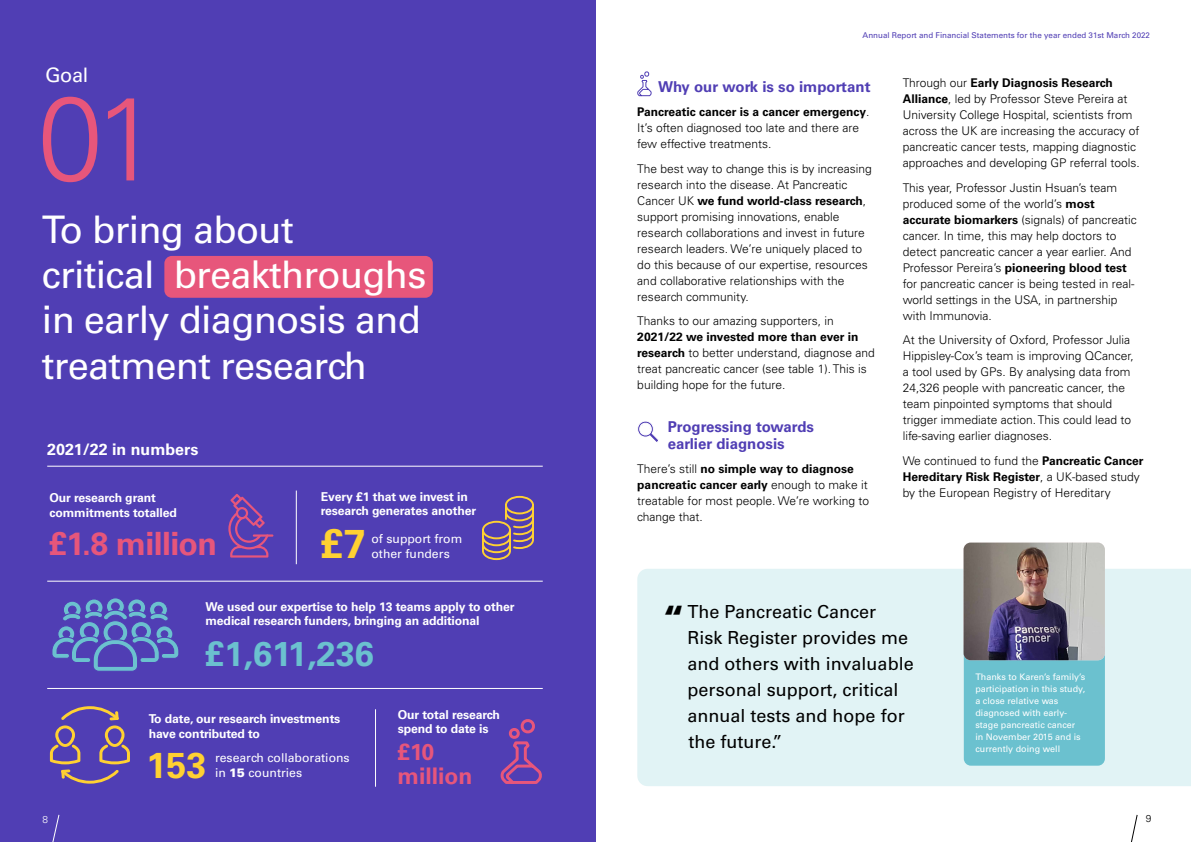
<style>
.page{position:relative;width:1191px;height:842px;background:#fff}
.page>*{position:absolute;margin:0;border:0;box-sizing:border-box;transform-origin:0 0}
.t1{font:300 118.4px "Univers LT Std";color:#e7567b}
.t2{font:700 40.3px "Univers LT Std";color:#ffd132}
.t3{font:38px/45.3px "Univers LT Std";letter-spacing:-.02em;color:#fff}
.t4{font:700 35.9px "Univers LT Std";color:#ffd132}
.t5{font:700 34.3px "Univers LT Std";color:#6bc1cf}
.t6{font:700 32px "Univers LT Std";letter-spacing:-.02em;color:#e7567b}
.t7{font:700 22.8px/24px "Univers LT Std";color:#e7567b}
.t8{font:20px "Univers LT Std";color:#fff}
.t9{font:18px/26px "Univers LT Std";color:#000}
.t10{font:700 16px "Univers LT Std";color:#fff}
.t11{font:700 15px/17px "Univers LT Std";color:#503eb4}
.t12{font:700 12.2px/14.3px "Univers LT Std";letter-spacing:-.01em;color:#fff}
.t13{font:12.2px/15.3px "Univers LT Std";color:#fff}
.t14{font:300 12px/16px "Univers LT Std";color:#000}
.t15{font:300 10px "Univers LT Std";color:#000}
.t16{font:300 10px "Univers LT Std";color:#fff}
.t17{font:9px/12px "Univers LT Std";color:#fff}
.t18{font:8px "Univers LT Std";color:#503eb4}
.s1{font-weight:900}
.s2{font-weight:700}
.s3{font-weight:900;font-size:33.6px}
</style>
<div class="page">
<svg style="left:1131px;top:815px;width:6px;height:27px"></svg>
<div style="left:0;top:0;width:595px;height:842px;background:#503eb4"></div>
<div style="left:164px;top:256px;width:269px;height:42px;background:#e7567b;border-radius:8px"></div>
<hr style="left:253px;top:534px;width:20px;height:3px;background:#e7567b">
<svg style="left:228px;top:494px;width:40px;height:64px"></svg>
<svg style="left:482px;top:495px;width:52px;height:66px"></svg>
<svg style="left:52px;top:598px;width:127px;height:73px"></svg>
<svg style="left:50px;top:706px;width:80px;height:78px"></svg>
<svg style="left:500px;top:719px;width:41px;height:65px"></svg>
<hr style="left:296px;top:490px;width:1px;height:74px;background:#fff">
<hr style="left:375px;top:709px;width:1px;height:78px;background:#fff">
<hr style="left:47px;top:581px;width:496px;height:1px;background:#fff">
<hr style="left:47px;top:688px;width:496px;height:1px;background:#fff">
<hr style="left:47px;top:466px;width:496px;height:1px;background:#fff">
<svg style="left:52px;top:814px;width:7px;height:28px"></svg>
<svg style="left:637px;top:71px;width:14px;height:26px"></svg>
<svg style="left:637px;top:421px;width:21px;height:21px"></svg>
<div style="left:637px;top:569px;width:554px;height:217px;background:#e1f3f5"></div>
<div style="left:963px;top:639px;width:142px;height:127px;background:#6bc1cf;border-radius:7px"></div>
<img style="left:963px;top:543px;width:142px;height:117px">
<h3 class="t8" style="left:45px;top:63px;width:45px">Goal</h3>
<h1 class="t1" style="left:37px;top:67px;width:124px">01</h1>
<h3 class="t3" style="left:42px;top:207px;width:386px">To bring about<br>critical breakthroughs in early diagnosis and treatment research</h3>
<h3 class="t10" style="left:47px;top:440px;width:153px">2021/22 in numbers</h3>
<p class="t12" style="left:50px;top:491px;width:129px">Our research grant commitments totalled</p>
<h3 class="t6" style="left:49px;top:525px;width:169px">£1.8 million</h3>
<p class="t12" style="left:321px;top:489px;width:157px">Every £1 that we invest in research generates another</p>
<h2 class="t2" style="left:321px;top:520px;width:46px">£7</h2>
<p class="t13" style="left:371px;top:531px;width:92px">of support from other funders</p>
<p class="t12" style="left:205px;top:599px;width:311px">We used our expertise to help 13 teams apply to other medical research funders, bringing an additional</p>
<h3 class="t5" style="left:205px;top:634px;width:170px">£1,611,236</h3>
<p class="t16" style="left:43px;top:813px;width:7px">8</p>
<p class="t12" style="left:149px;top:711px;width:193px;line-height:15.3px">To date, our research investments have contributed to</p>
<h3 class="t4" style="left:146px;top:744px;width:61px">153</h3>
<p class="t13" style="left:215px;top:750px;width:136px">research collaborations in <span class="s1">15</span> countries</p>
<p class="t12" style="left:398px;top:707px;width:104px">Our total research spend to date is</p>
<h3 class="t7" style="left:397px;top:740px;width:76px">£10 million</h3>
<p class="t18" style="left:862px;top:31px;width:289px">Annual Report and Financial Statements for the year ended 31st March 2022</p>
<p class="t11" style="left:658px;top:78px;width:214px">Why our work is so important</p>
<p class="t14" style="left:637px;top:104px;width:234px"><span class="s2">Pancreatic cancer is a cancer emergency</span>.<br>It’s often diagnosed too late and there are few effective treatments.</p>
<p class="t14" style="left:637px;top:161px;width:236px">The best way to change this is by increasing research into the disease. At Pancreatic Cancer UK <span class="s2">we fund world-class research</span>, support promising innovations, enable research collaborations and invest in future research leaders. We’re uniquely placed to do this because of our expertise, resources and collaborative relationships with the research community.</p>
<p class="t14" style="left:637px;top:313px;width:198px">Thanks to our amazing supporters, in</p>
<p class="t14" style="left:637px;top:329px;width:239px"><span class="s2">2021/22 we invested more than ever in research</span> to better understand, diagnose and treat pancreatic cancer (see table 1). This is building hope for the future.</p>
<p class="t11" style="left:668px;top:418px;width:148px">Progressing towards earlier diagnosis</p>
<p class="t14" style="left:637px;top:461px;width:233px">There’s still <span class="s2">no simple way to diagnose pancreatic cancer early</span> enough to make it treatable for most people. We’re working to change that.</p>
<p class="t14" style="left:902px;top:75px;width:239px">Through our <span class="s2">Early Diagnosis Research Alliance</span>, led by Professor Steve Pereira at University College Hospital, scientists from across the UK are increasing the accuracy of pancreatic cancer tests, mapping diagnostic approaches and developing GP referral tools.</p>
<p class="t14" style="left:902px;top:179px;width:236px">This year, Professor Justin Hsuan’s team produced some of the world’s <span class="s2">most accurate biomarkers</span> (signals) of pancreatic cancer. In time, this may help doctors to detect pancreatic cancer a year earlier. And Professor Pereira’s <span class="s2">pioneering blood test </span>for pancreatic cancer is being tested in real&shy;world settings in the USA, in partnership with Immunovia.</p>
<p class="t14" style="left:902px;top:332px;width:233px">At the University of Oxford, Professor Julia Hippisley-Cox’s team is improving QCancer, a tool used by GPs. By analysing data from 24,326 people with pancreatic cancer, the team pinpointed symptoms that should trigger immediate action. This could lead to life-saving earlier diagnoses.</p>
<p class="t14" style="left:902px;top:452px;width:242px">We continued to fund the <span class="s2">Pancreatic Cancer<br>Hereditary Risk Register</span>, a UK-based study by the European Registry of Hereditary</p>
<h3 class="t9" style="left:687px;top:599px;width:228px;text-indent:-25px"><span class="s3">“</span> The Pancreatic Cancer<br>Risk Register provides me and others with invaluable personal support, critical annual tests and hope for the future.”</h3>
<p class="t17" style="left:975px;top:671px;width:111px">Thanks to Karen’s family’s participation in this study, a close relative was diagnosed with early&shy;stage pancreatic cancer in November 2015 and is currently doing well</p>
<p class="t15" style="left:1145px;top:813px;width:7px">9</p>
</div>
